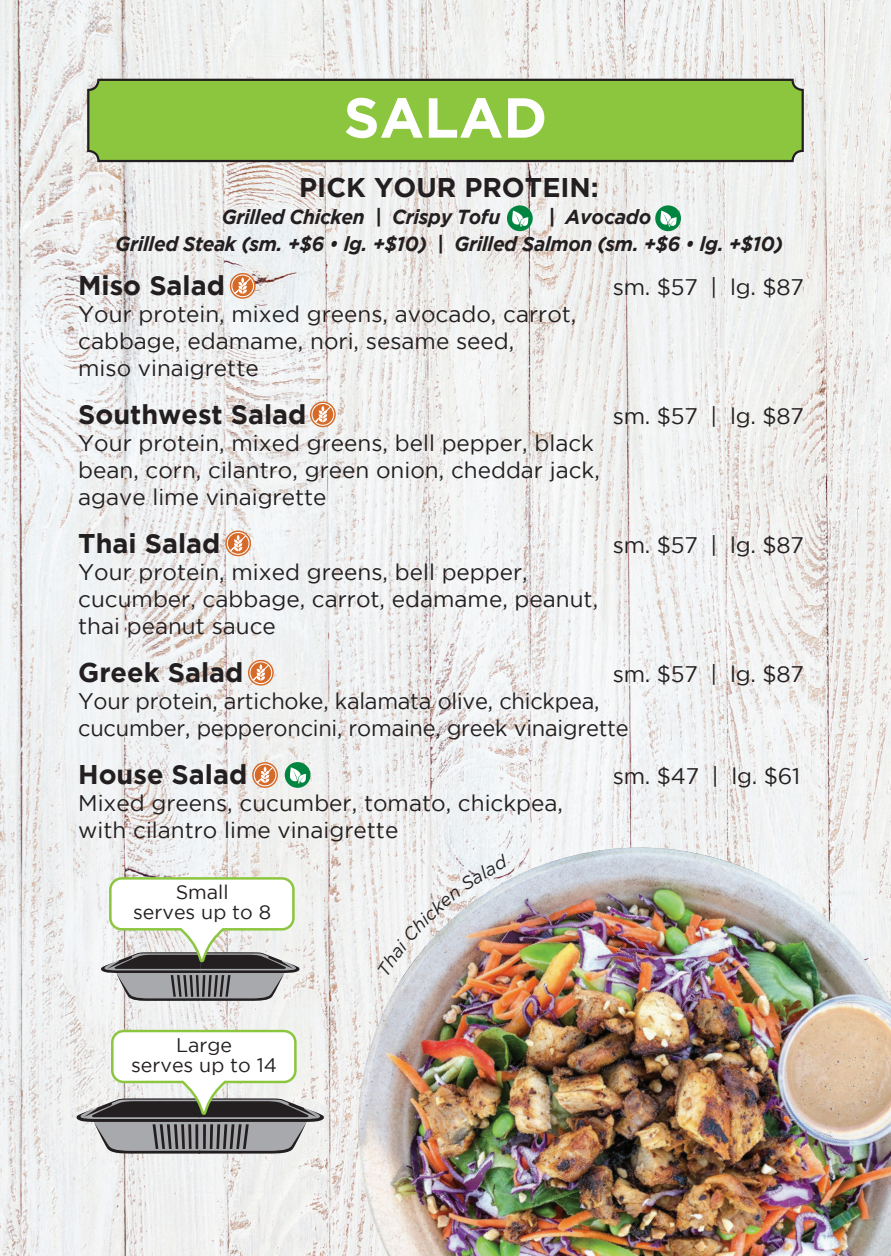
<style>
.page{position:relative;width:891px;height:1256px;background:#fff}
.page>*{position:absolute;margin:0;border:0;box-sizing:border-box;transform-origin:0 0}
.t1{font:700 56.25px "Gotham";color:#fff}
.t2{font:700 27px "Gotham";color:#231f20}
.t3{font:22.5px "Gotham";color:#231f20}
.t4{font:italic 700 20.25px "Gotham";letter-spacing:-.02em;color:#231f20;scale:.95 1}
.t5{font:19.57px "Gotham";color:#231f20}
</style>
<div class="page">
<img style="left:0;top:0;width:891px;height:1256px">
<div style="left:88px;top:80px;width:715px;height:81px;background:#8bc63e;border-radius:10px"></div>
<div style="left:87px;top:79px;width:717px;height:83px;border:2px solid #231f20;border-radius:10px"></div>
<svg style="left:230px;top:273px;width:26px;height:26px"></svg>
<svg style="left:231px;top:274px;width:23px;height:23px"></svg>
<svg style="left:310px;top:401px;width:26px;height:26px"></svg>
<svg style="left:311px;top:403px;width:23px;height:23px"></svg>
<svg style="left:225px;top:530px;width:26px;height:26px"></svg>
<svg style="left:227px;top:532px;width:23px;height:23px"></svg>
<svg style="left:248px;top:660px;width:26px;height:25px"></svg>
<svg style="left:249px;top:661px;width:23px;height:23px"></svg>
<div style="left:285px;top:762px;width:25px;height:26px;background:#008540;border-radius:50%"></div>
<svg style="left:290px;top:767px;width:16px;height:16px"></svg>
<svg style="left:252px;top:762px;width:26px;height:26px"></svg>
<svg style="left:254px;top:763px;width:22px;height:23px"></svg>
<img style="left:343px;top:847px;width:548px;height:409px">
<svg style="left:100px;top:877px;width:200px;height:123px"></svg>
<svg style="left:76px;top:1029px;width:249px;height:124px"></svg>
<div style="left:507px;top:205px;width:26px;height:26px;background:#008540;border-radius:50%"></div>
<svg style="left:512px;top:211px;width:16px;height:16px"></svg>
<div style="left:655px;top:205px;width:26px;height:26px;background:#008540;border-radius:50%"></div>
<svg style="left:660px;top:211px;width:17px;height:16px"></svg>
<img style="left:378px;top:854px;width:131px;height:121px">
<p class="t1" style="left:344px;top:85px;width:205px">SALAD</p>
<p class="t2" style="left:299px;top:172px;width:301px">PICK YOUR PROTEIN:</p>
<p class="t4" style="left:222px;top:205px;width:295px">Grilled Chicken | Crispy Tofu</p>
<p class="t4" style="left:548px;top:205px;width:110px">| Avocado</p>
<p class="t4" style="left:115px;top:232px;width:704px">Grilled Steak (sm. +$6 • lg. +$10) | Grilled Salmon (sm. +$6 • lg. +$10)</p>
<p class="t2" style="left:78px;top:269px;width:148px">Miso Salad</p>
<p class="t3" style="left:613px;top:274px;width:193px">sm. $57 | lg. $87</p>
<p class="t3" style="left:78px;top:301px;width:500px">Your protein, mixed greens, avocado, carrot,</p>
<p class="t3" style="left:78px;top:328px;width:438px">cabbage, edamame, nori, sesame seed,</p>
<p class="t3" style="left:78px;top:355px;width:182px">miso vinaigrette</p>
<p class="t2" style="left:78px;top:398px;width:230px">Southwest Salad</p>
<p class="t3" style="left:613px;top:403px;width:193px">sm. $57 | lg. $87</p>
<p class="t3" style="left:78px;top:430px;width:517px">Your protein, mixed greens, bell pepper, black</p>
<p class="t3" style="left:78px;top:457px;width:523px">bean, corn, cilantro, green onion, cheddar jack,</p>
<p class="t3" style="left:78px;top:484px;width:250px">agave lime vinaigrette</p>
<p class="t2" style="left:78px;top:528px;width:144px">Thai Salad</p>
<p class="t3" style="left:613px;top:532px;width:193px">sm. $57 | lg. $87</p>
<p class="t3" style="left:78px;top:559px;width:451px">Your protein, mixed greens, bell pepper,</p>
<p class="t3" style="left:78px;top:586px;width:522px">cucumber, cabbage, carrot, edamame, peanut,</p>
<p class="t3" style="left:78px;top:613px;width:199px">thai peanut sauce</p>
<p class="t2" style="left:78px;top:657px;width:167px">Greek Salad</p>
<p class="t3" style="left:613px;top:662px;width:193px">sm. $57 | lg. $87</p>
<p class="t3" style="left:78px;top:689px;width:523px">Your protein, artichoke, kalamata olive, chickpea,</p>
<p class="t3" style="left:78px;top:716px;width:552px">cucumber, pepperoncini, romaine, greek vinaigrette</p>
<p class="t2" style="left:78px;top:759px;width:171px">House Salad</p>
<p class="t3" style="left:613px;top:764px;width:189px">sm. $47 | lg. $61</p>
<p class="t3" style="left:78px;top:791px;width:486px">Mixed greens, cucumber, tomato, chickpea,</p>
<p class="t3" style="left:78px;top:818px;width:322px">with cilantro lime vinaigrette</p>
<p class="t5" style="left:176px;top:881px;width:54px">Small</p>
<p class="t5" style="left:133px;top:901px;width:139px">serves up to 8</p>
<p class="t5" style="left:176px;top:1034px;width:58px">Large</p>
<p class="t5" style="left:131px;top:1054px;width:147px">serves up to 14</p>
</div>
